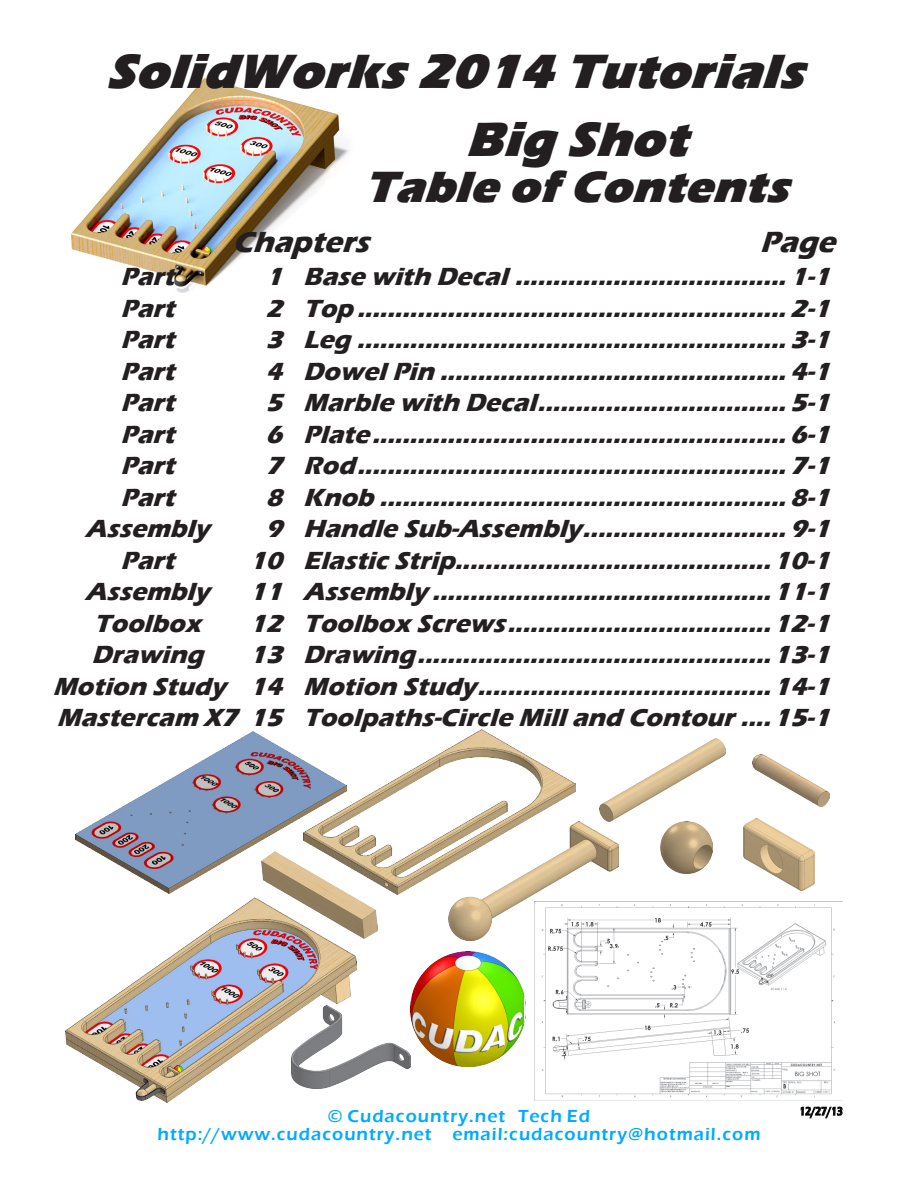
<style>
.page{position:relative;width:918px;height:1188px;background:#fff}
.page>*{position:absolute;margin:0;border:0;box-sizing:border-box;transform-origin:0 0}
.Headline_TOC{font:italic 900 49.5px "Eras ITC";color:#231f20}
.Headline_sub_TOC{font:italic 900 45px "Eras ITC";color:#231f20}
.t1{font:italic 700 30px "Eras ITC";color:#231f20}
.Body_TOC{font:italic 700 25.5px "Eras ITC";color:#231f20}
.Web{font:600 18px "Eras ITC";letter-spacing:.055em;color:#00abff}
.Date{font:600 12px "Eras ITC";color:#000;scale:.8 1}
</style>
<div class="page">
<img style="left:70px;top:78px;width:279px;height:215px">
<img style="left:535px;top:904px;width:307px;height:197px">
<svg style="left:800px;top:1106px;width:43px;height:13px"></svg>
<img style="left:76px;top:731px;width:227px;height:162px">
<img style="left:303px;top:730px;width:272px;height:164px">
<img style="left:410px;top:952px;width:115px;height:115px">
<img style="left:753px;top:754px;width:77px;height:52px">
<img style="left:261px;top:851px;width:116px;height:87px">
<img style="left:660px;top:822px;width:52px;height:52px">
<img style="left:599px;top:738px;width:127px;height:84px">
<img style="left:743px;top:818px;width:71px;height:72px">
<img style="left:449px;top:822px;width:170px;height:118px">
<img style="left:357px;top:1042px;width:53px;height:33px">
<img style="left:65px;top:898px;width:292px;height:204px">
<p class="Headline_TOC" style="left:106px;top:43px;width:715px">SolidWorks2014 Tutorials</p>
<p class="Headline_TOC" style="left:466px;top:111px;width:238px">Big Shot</p>
<p class="Headline_sub_TOC" style="left:364px;top:161px;width:440px">Table ofContents</p>
<p class="t1" style="left:233px;top:225px;width:147px">Chapters</p>
<p class="t1" style="left:760px;top:225px;width:86px">Page</p>
<p class="Body_TOC" style="left:121px;top:262px;width:62px">Part</p>
<p class="Body_TOC" style="left:266px;top:262px;width:573px">1 Base with Decal .................................... 1-1</p>
<p class="Body_TOC" style="left:121px;top:293px;width:62px">Part</p>
<p class="Body_TOC" style="left:266px;top:293px;width:573px">2 Top......................................................... 2-1</p>
<p class="Body_TOC" style="left:121px;top:325px;width:62px">Part</p>
<p class="Body_TOC" style="left:266px;top:325px;width:573px">3 Leg ......................................................... 3-1</p>
<p class="Body_TOC" style="left:121px;top:356px;width:62px">Part</p>
<p class="Body_TOC" style="left:266px;top:356px;width:573px">4 DowelPin .............................................. 4-1</p>
<p class="Body_TOC" style="left:121px;top:388px;width:62px">Part</p>
<p class="Body_TOC" style="left:266px;top:388px;width:573px">5 Marble with Decal................................. 5-1</p>
<p class="Body_TOC" style="left:121px;top:419px;width:62px">Part</p>
<p class="Body_TOC" style="left:266px;top:419px;width:573px">6 Plate....................................................... 6-1</p>
<p class="Body_TOC" style="left:121px;top:451px;width:62px">Part</p>
<p class="Body_TOC" style="left:266px;top:451px;width:573px">7 Rod......................................................... 7-1</p>
<p class="Body_TOC" style="left:121px;top:482px;width:62px">Part</p>
<p class="Body_TOC" style="left:266px;top:482px;width:573px">8 Knob ...................................................... 8-1</p>
<p class="Body_TOC" style="left:86px;top:514px;width:125px">Assembly</p>
<p class="Body_TOC" style="left:266px;top:514px;width:573px">9 Handle Sub-Assembly........................... 9-1</p>
<p class="Body_TOC" style="left:121px;top:545px;width:62px">Part</p>
<p class="Body_TOC" style="left:249px;top:545px;width:590px">10 ElasticStrip..........................................10-1</p>
<p class="Body_TOC" style="left:86px;top:577px;width:125px">Assembly</p>
<p class="Body_TOC" style="left:249px;top:577px;width:590px">11 Assembly .............................................11-1</p>
<p class="Body_TOC" style="left:94px;top:608px;width:115px">Toolbox</p>
<p class="Body_TOC" style="left:249px;top:608px;width:590px">12 Toolbox Screws...................................12-1</p>
<p class="Body_TOC" style="left:92px;top:640px;width:120px">Drawing</p>
<p class="Body_TOC" style="left:249px;top:640px;width:590px">13 Drawing...............................................13-1</p>
<p class="Body_TOC" style="left:53px;top:671px;width:786px">Motion Study 14 Motion Study.......................................14-1</p>
<p class="Body_TOC" style="left:57px;top:703px;width:782px">Mastercam X7 15 Toolpaths-Circle Milland Contour....15-1</p>
<p class="Web" style="left:328px;top:1106px;width:264px">© Cudacountry.net Tech Ed</p>
<p class="Date" style="left:799px;top:1104px;width:56px">12/27/13</p>
<p class="Web" style="left:158px;top:1124px;width:604px">http://www.cudacountry.net email:cudacountry@hotmail.com</p>
</div>
